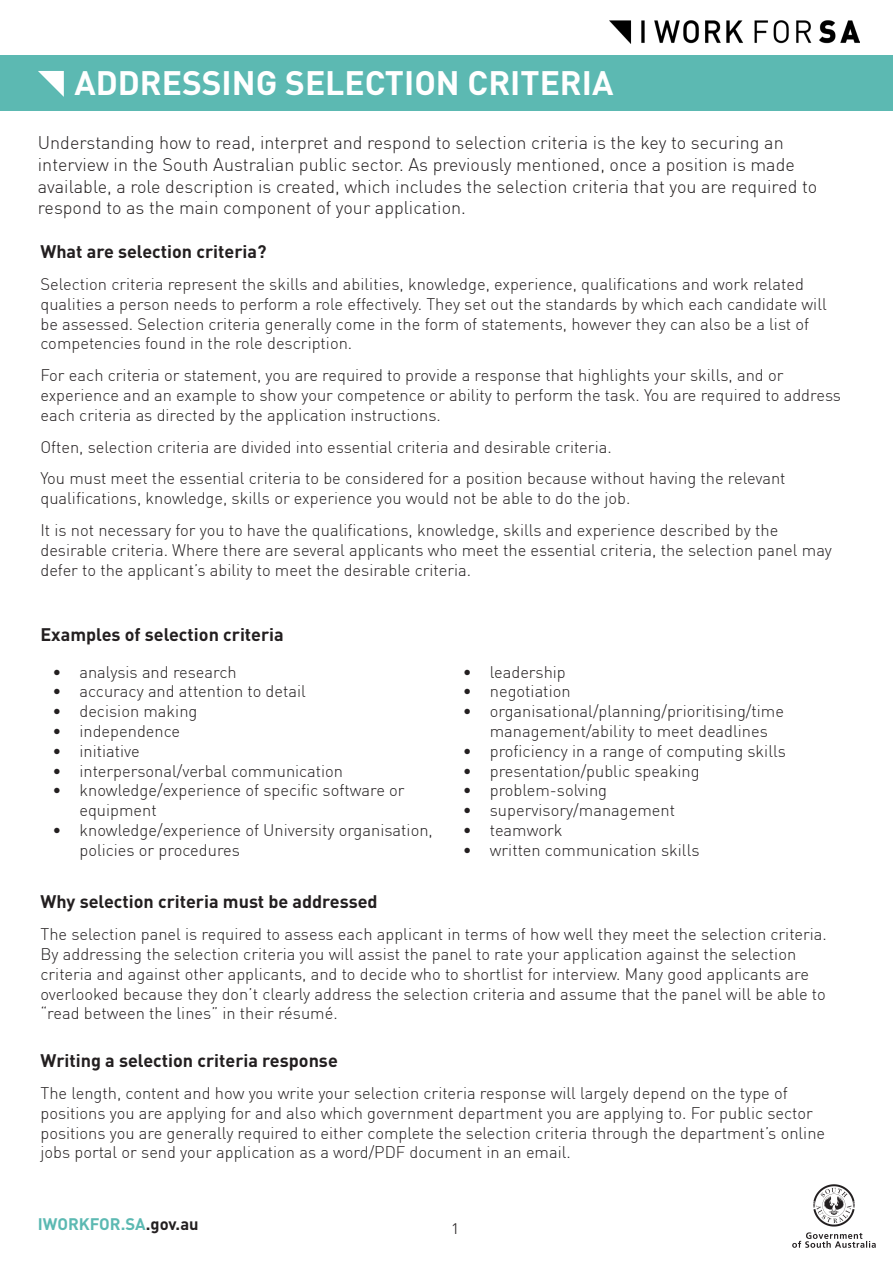
<style>
.page{position:relative;width:893px;height:1263px;background:#fff}
.page>*{position:absolute;margin:0;border:0;box-sizing:border-box;transform-origin:0 0}
.t1{font:700 33.6px "DIN";color:#fff}
.t2{font:300 18px/21.6px "DIN";color:#231f20}
.t3{font:700 18px "DIN";color:#231f20}
.t4{font:18px "DIN Light Alternate";color:#231f20}
.t5{font:300 16.5px/19.8px "DIN";color:#231f20}
.t6{font:700 16.5px "DIN";color:#5cb9b2}
.s1{color:#231f20}
</style>
<div class="page">
<div style="left:0;top:56px;width:893px;height:55px;background:#5cb9b2"></div>
<img style="left:609px;top:20px;width:251px;height:23px">
<svg style="left:38px;top:71px;width:26px;height:26px"></svg>
<img style="left:792px;top:1185px;width:83px;height:62px">
<h1 class="t1" style="left:74px;top:61px;width:541px">ADDRESSING SELECTION CRITERIA</h1>
<p class="t2" style="left:38px;top:132px;width:781px">Understanding how to read, interpret and respond to selection criteria is the key to securing an interview in the South Australian public sector. As previously mentioned, once a position is made available, a role description is created, which includes the selection criteria that you are required to respond to as the main component of your application.</p>
<p class="t3" style="left:40px;top:240px;width:228px">What are selection criteria?</p>
<p class="t5" style="left:40px;top:274px;width:788px">Selection criteria represent the skills and abilities, knowledge, experience, qualifications and work related qualities a person needs to perform a role effectively. They set out the standards by which each candidate will be assessed. Selection criteria generally come in the form of statements, however they can also be a list of competencies found in the role description.</p>
<p class="t5" style="left:40px;top:365px;width:802px">For each criteria or statement, you are required to provide a response that highlights your skills, and or experience and an example to show your competence or ability to perform the task. You are required to address each criteria as directed by the application instructions.</p>
<p class="t5" style="left:40px;top:430px;width:747px;line-height:31.8px">Often, selection criteria are divided into essential criteria and desirable criteria.<br>You must meet the essential criteria to be considered for a position because without having the relevant</p>
<p class="t5" style="left:40px;top:482px;width:739px;line-height:31.8px">qualifications, knowledge, skills or experience you would not be able to do the job.<br>It is not necessary for you to have the qualifications, knowledge, skills and experience described by the</p>
<p class="t5" style="left:40px;top:540px;width:793px">desirable criteria. Where there are several applicants who meet the essential criteria, the selection panel may defer to the applicant’s ability to meet the desirable criteria.</p>
<p class="t3" style="left:40px;top:623px;width:245px">Examples of selection criteria</p>
<p class="t5" style="left:52px;top:661px;width:186px">• analysis and research</p>
<p class="t5" style="left:52px;top:681px;width:255px">• accuracy and attention to detail</p>
<p class="t5" style="left:52px;top:701px;width:147px">• decision making</p>
<p class="t5" style="left:52px;top:721px;width:129px">• independence</p>
<p class="t5" style="left:52px;top:741px;width:89px">• initiative</p>
<p class="t5" style="left:52px;top:760px;width:292px">• interpersonal/verbal communication</p>
<p class="t5" style="left:79px;top:780px;width:327px;text-indent:-27px">• knowledge/experience of specific software or equipment</p>
<p class="t5" style="left:79px;top:820px;width:355px;text-indent:-27px">• knowledge/experience of University organisation, policies or procedures</p>
<p class="t5" style="left:463px;top:661px;width:105px">• leadership</p>
<p class="t5" style="left:463px;top:681px;width:109px">• negotiation</p>
<p class="t5" style="left:490px;top:701px;width:296px;text-indent:-27px">• organisational/planning/prioritising/time management/ability to meet deadlines</p>
<p class="t5" style="left:463px;top:741px;width:325px">• proficiency in a range of computing skills</p>
<p class="t5" style="left:463px;top:760px;width:238px">• presentation/public speaking</p>
<p class="t5" style="left:463px;top:780px;width:146px">• problem-solving</p>
<p class="t5" style="left:463px;top:800px;width:214px">• supervisory/management</p>
<p class="t5" style="left:463px;top:820px;width:101px">• teamwork</p>
<p class="t5" style="left:463px;top:840px;width:238px">• written communication skills</p>
<p class="t3" style="left:40px;top:890px;width:339px">Why selection criteria must be addressed</p>
<p class="t5" style="left:40px;top:924px;width:788px">The selection panel is required to assess each applicant in terms of how well they meet the selection criteria.<br>By addressing the selection criteria you will assist the panel to rate your application against the selection criteria and against other applicants, and to decide who to shortlist for interview. Many good applicants are overlooked because they don’t clearly address the selection criteria and assume that the panel will be able to “read between the lines” in their résumé.</p>
<p class="t3" style="left:40px;top:1049px;width:299px">Writing a selection criteria response</p>
<p class="t5" style="left:40px;top:1083px;width:786px">The length, content and how you write your selection criteria response will largely depend on the type of positions you are applying for and also which government department you are applying to. For public sector positions you are generally required to either complete the selection criteria through the department’s online jobs portal or send your application as a word/PDF document in an email.</p>
<p class="t6" style="left:38px;top:1213px;width:162px">IWORKFOR.SA<span class="s1">.gov.au</span></p>
<p class="t4" style="left:452px;top:1216px;width:8px">1</p>
</div>
